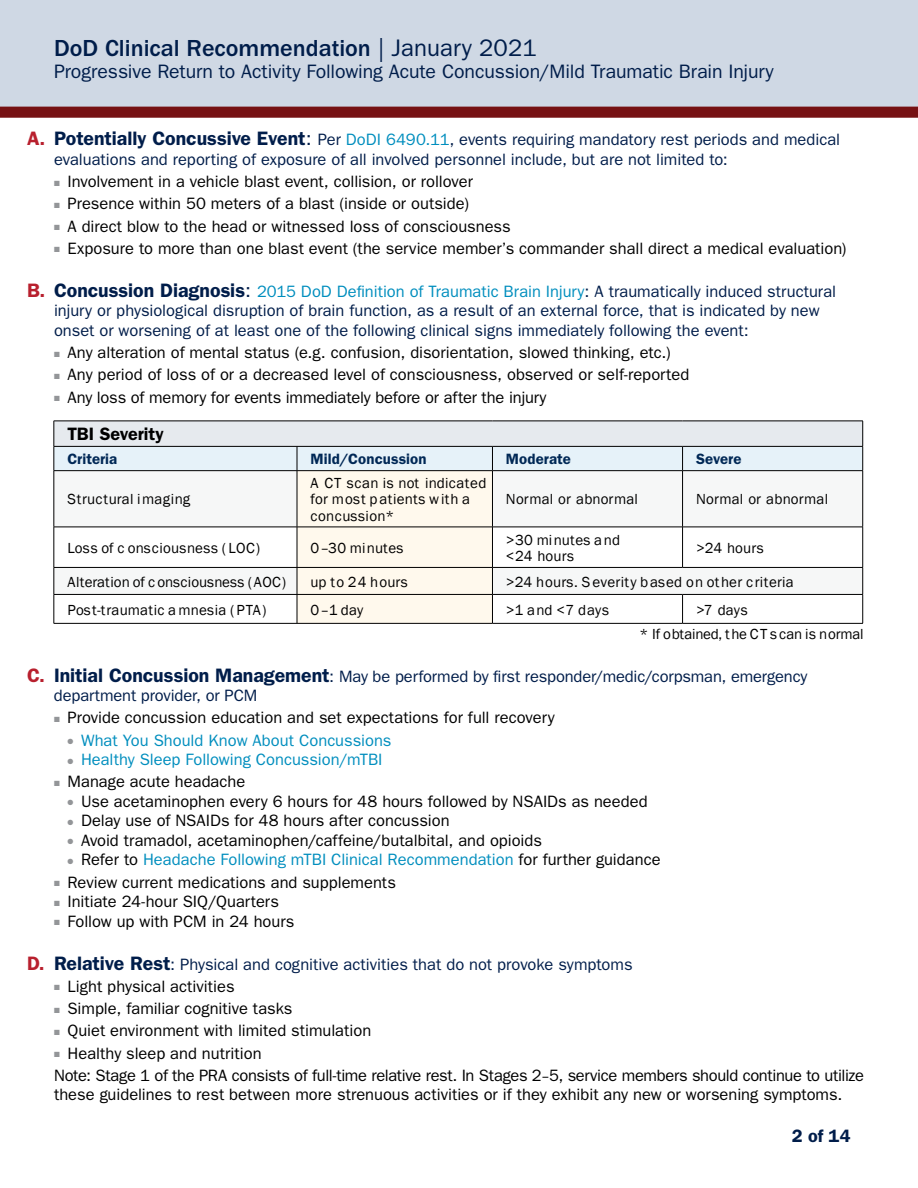
<style>
.page{position:relative;width:918px;height:1188px;background:#fff}
.page>*{position:absolute;margin:0;border:0;box-sizing:border-box;transform-origin:0 0}
.t1{font:500 24px "ITC Franklin Gothic Std";color:#001d4a}
.t2{font:19.5px "ITC Franklin Gothic Std";letter-spacing:-.005em;color:#001d4a}
.t3{font:600 18px "Franklin Gothic";letter-spacing:-.005em;color:#000}
.t4{font:600 18px "Franklin Gothic";color:#001d4a}
.t5{font:16.5px/22.2px "ITC Franklin Gothic Std";color:#000}
.t6{font:16.5px/19.5px "ITC Franklin Gothic Std";color:#001d4a}
.t7{font:16.5px "ITC Franklin Gothic Std";color:#008ebe}
.t8{font:15px/16.5px "Franklin Gothic";letter-spacing:.015em;color:#000}
.t9{font:600 15px "Franklin Gothic";letter-spacing:.005em;color:#002856}
.s1{font-weight:400}
.s2{font-family:"Franklin Gothic";font-weight:600;font-size:19.5px;color:#b8202e}
.s3{font-family:"Franklin Gothic";font-weight:600;font-size:19.5px}
.s4{font-size:19.5px}
.s5{color:#008ebe}
.s6{color:#939598}
.s7{color:#000}
.s8{font-family:"Franklin Gothic";font-size:15px}
</style>
<div class="page">
<div style="left:0;top:0;width:918px;height:108px;background:#cfd8e4"></div>
<div style="left:0;top:107px;width:918px;height:11px;background:#761113"></div>
<svg style="left:54px;top:421px;width:809px;height:202px"></svg>
<hr style="left:54px;top:623px;width:243px;height:1px;background:#000">
<hr style="left:297px;top:623px;width:195px;height:1px;background:#000">
<hr style="left:492px;top:623px;width:191px;height:1px;background:#000">
<hr style="left:683px;top:623px;width:180px;height:1px;background:#000">
<h1 class="t1" style="left:54px;top:34px;width:484px">DoD Clinical Recommendation <span class="s1">| January 2021</span></h1>
<p class="t2" style="left:54px;top:60px;width:721px">Progressive Return to Activity Following Acute Concussion/Mild Traumatic Brain Injury</p>
<p class="t6" style="left:54px;top:130px;width:788px;text-indent:-27px"><span class="s2">A.</span> <span class="s3">Potentially Concussive Event</span><span class="s4">:</span> Per <span class="s5">DoDI 6490.11</span>, events requiring mandatory rest periods and medical evaluations and reporting of exposure of all involved personnel include, but are not limited to:</p>
<p class="t5" style="left:54px;top:171px;width:420px"><span class="s6">■</span> Involvement in a vehicle blast event, collision, or rollover</p>
<p class="t5" style="left:54px;top:193px;width:417px"><span class="s6">■</span> Presence within 50 meters of a blast (inside or outside)</p>
<p class="t5" style="left:54px;top:215px;width:458px"><span class="s6">■</span> A direct blow to the head or witnessed loss of consciousness</p>
<p class="t5" style="left:54px;top:237px;width:794px"><span class="s6">■</span> Exposure to more than one blast event (the service member’s commander shall direct a medical evaluation)</p>
<p class="t6" style="left:54px;top:282px;width:784px;text-indent:-27px"><span class="s2">B.</span> <span class="s3">Concussion Diagnosis</span><span class="s4">:</span> <span class="s5">2015 DoD Definition of Traumatic Brain Injury</span>: A traumatically induced structural injury or physiological disruption of brain function, as a result of an external force, that is indicated by new onset or worsening of at least one of the following clinical signs immediately following the event:</p>
<p class="t5" style="left:54px;top:342px;width:618px"><span class="s6">■</span> Any alteration of mental status (e.g. confusion, disorientation, slowed thinking, etc.)</p>
<p class="t5" style="left:54px;top:364px;width:637px"><span class="s6">■</span> Any period of loss of or a decreased level of consciousness, observed or self-reported</p>
<p class="t5" style="left:54px;top:386px;width:494px"><span class="s6">■</span> Any loss of memory for events immediately before or after the injury</p>
<p class="t3" style="left:67px;top:424px;width:98px">TBI Severity</p>
<p class="t9" style="left:67px;top:450px;width:51px">Criteria</p>
<p class="t9" style="left:310px;top:450px;width:117px">Mild/Concussion</p>
<p class="t9" style="left:506px;top:450px;width:67px">Moderate</p>
<p class="t9" style="left:696px;top:450px;width:47px">Severe</p>
<p class="t8" style="left:67px;top:491px;width:124px">Structural imaging</p>
<p class="t8" style="left:310px;top:475px;width:177px">A CT scan is not indicated for most patients with a concussion*</p>
<p class="t8" style="left:506px;top:491px;width:134px">Normal or abnormal</p>
<p class="t8" style="left:696px;top:491px;width:134px">Normal or abnormal</p>
<p class="t8" style="left:67px;top:540px;width:195px">Loss of c onsciousness ( LOC)</p>
<p class="t8" style="left:310px;top:540px;width:95px">0–30 minutes</p>
<p class="t8" style="left:506px;top:532px;width:116px">&gt;30 minutes and &lt;24 hours</p>
<p class="t8" style="left:696px;top:540px;width:69px">&gt;24 hours</p>
<p class="t8" style="left:67px;top:574px;width:220px">Alteration of c onsciousness (AOC)</p>
<p class="t8" style="left:311px;top:574px;width:99px">up to 24 hours</p>
<p class="t8" style="left:506px;top:574px;width:289px">&gt;24 hours. S everity based on other criteria</p>
<p class="t8" style="left:67px;top:602px;width:201px">Post-traumatic a mnesia ( PTA)</p>
<p class="t8" style="left:311px;top:602px;width:54px">0–1 day</p>
<p class="t8" style="left:506px;top:602px;width:105px">&gt;1 and &lt;7 days</p>
<p class="t8" style="left:639px;top:598px;width:226px;line-height:24.2px;text-indent:57px">&gt;7 days<br>* If obtained, the CT s can is normal</p>
<p class="t6" style="left:54px;top:667px;width:755px;text-indent:-27px"><span class="s2">C.</span> <span class="s3">Initial Concussion Management</span>: May be performed by first responder/medic/corpsman, emergency department provider, or PCM</p>
<p class="t5" style="left:54px;top:707px;width:502px"><span class="s6">■</span> Provide concussion education and set expectations for full recovery</p>
<p class="t7" style="left:68px;top:731px;width:325px"><span class="s6">●</span> What You Should Know About Concussions</p>
<p class="t7" style="left:68px;top:750px;width:317px"><span class="s6">●</span> Healthy Sleep Following Concussion/mTBI</p>
<p class="t5" style="left:54px;top:771px;width:193px"><span class="s6">■</span> Manage acute headache</p>
<p class="t5" style="left:68px;top:790px;width:582px"><span class="s6">●</span> Use acetaminophen every 6 hours for 48 hours followed by NSAIDs as needed</p>
<p class="t5" style="left:68px;top:810px;width:384px"><span class="s6">●</span> Delay use of NSAIDs for 48 hours after concussion</p>
<p class="t5" style="left:68px;top:829px;width:476px"><span class="s6">●</span> Avoid tramadol, acetaminophen/caffeine/butalbital, and opioids</p>
<p class="t7" style="left:68px;top:850px;width:595px"><span class="s6">●</span> <span class="s7">Refer to</span> Headache Following mTBI Clinical Recommendation <span class="s7">for further guidance</span></p>
<p class="t5" style="left:54px;top:871px;width:343px"><span class="s6">■</span> Review current medications and supplements</p>
<p class="t5" style="left:54px;top:891px;width:226px"><span class="s6">■</span> Initiate 24-hour SIQ/Quarters</p>
<p class="t5" style="left:54px;top:910px;width:242px"><span class="s6">■</span> Follow up with PCM in 24 hours</p>
<p class="t6" style="left:27px;top:955px;width:607px"><span class="s2">D.</span> <span class="s3">Relative Rest</span>: Physical and cognitive activities that do not provoke symptoms</p>
<p class="t5" style="left:54px;top:975px;width:182px"><span class="s6">■</span> Light physical activities</p>
<p class="t5" style="left:54px;top:998px;width:240px"><span class="s6">■</span> Simple, familiar cognitive tasks</p>
<p class="t5" style="left:54px;top:1020px;width:319px"><span class="s6">■</span> Quiet environment with limited stimulation</p>
<p class="t5" style="left:54px;top:1042px;width:811px"><span class="s6">■</span> Healthy sleep and nutrition<br>Note: Stage 1 of the PRA consists of full-time relative rest. In Stages 2<span class="s8">–</span>5, service members should continue to utilize</p>
<p class="t5" style="left:54px;top:1084px;width:790px">these guidelines to rest between more strenuous activities or if they exhibit any new or worsening symptoms.</p>
<p class="t4" style="left:792px;top:1125px;width:60px">2 of 14</p>
</div>
